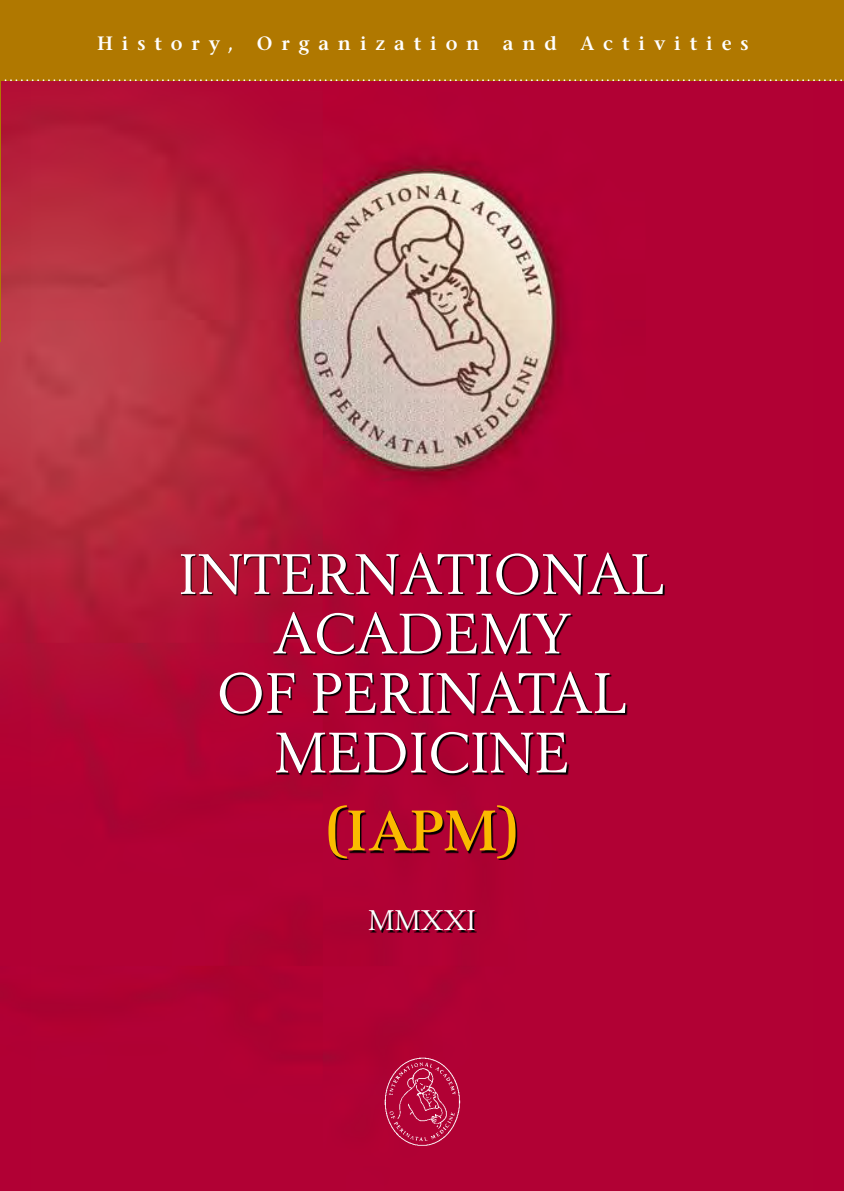
<style>
.page{position:relative;width:844px;height:1191px;background:#fff}
.page>*{position:absolute;margin:0;border:0;box-sizing:border-box;transform-origin:0 0}
.t1{font:56px/59.5px "Berling LT Std";color:#fff;text-align:center}
.t2{font:700 56px "Berling LT Std";color:#fabb00}
.t3{font:28px "Berling LT Std";color:#fff}
.t4{font:600 19.25px "Stone Serif Std";letter-spacing:.46em;color:#fff}
.s1{font-family:"Stone Serif Std Semibold SC800";font-weight:400}
</style>
<div class="page">
<img style="left:0;top:81px;width:843px;height:1110px">
<img style="left:383px;top:1056px;width:78px;height:90px">
<div style="left:0;top:0;width:843px;height:80px;background:#b07800"></div>
<svg style="left:182px;top:554px;width:482px;height:305px;fill:#b10134"></svg>
<svg style="left:370px;top:912px;width:106px;height:20px;fill:#a90032"></svg>
<svg style="left:0;top:79px;width:844px;height:2px"></svg>
<p class="t4" style="left:97px;top:32px;width:653px"><span class="s1">H</span>istory, Organization and Activities</p>
<p class="t1" style="left:179px;top:544px;width:487px">INTERNATIONAL<br>ACADEMY<br>OF PERINATAL<br>MEDICINE</p>
<p class="t2" style="left:323px;top:797px;width:199px">(IAPM)</p>
<p class="t3" style="left:368px;top:903px;width:109px">MMXXI</p>
</div>
